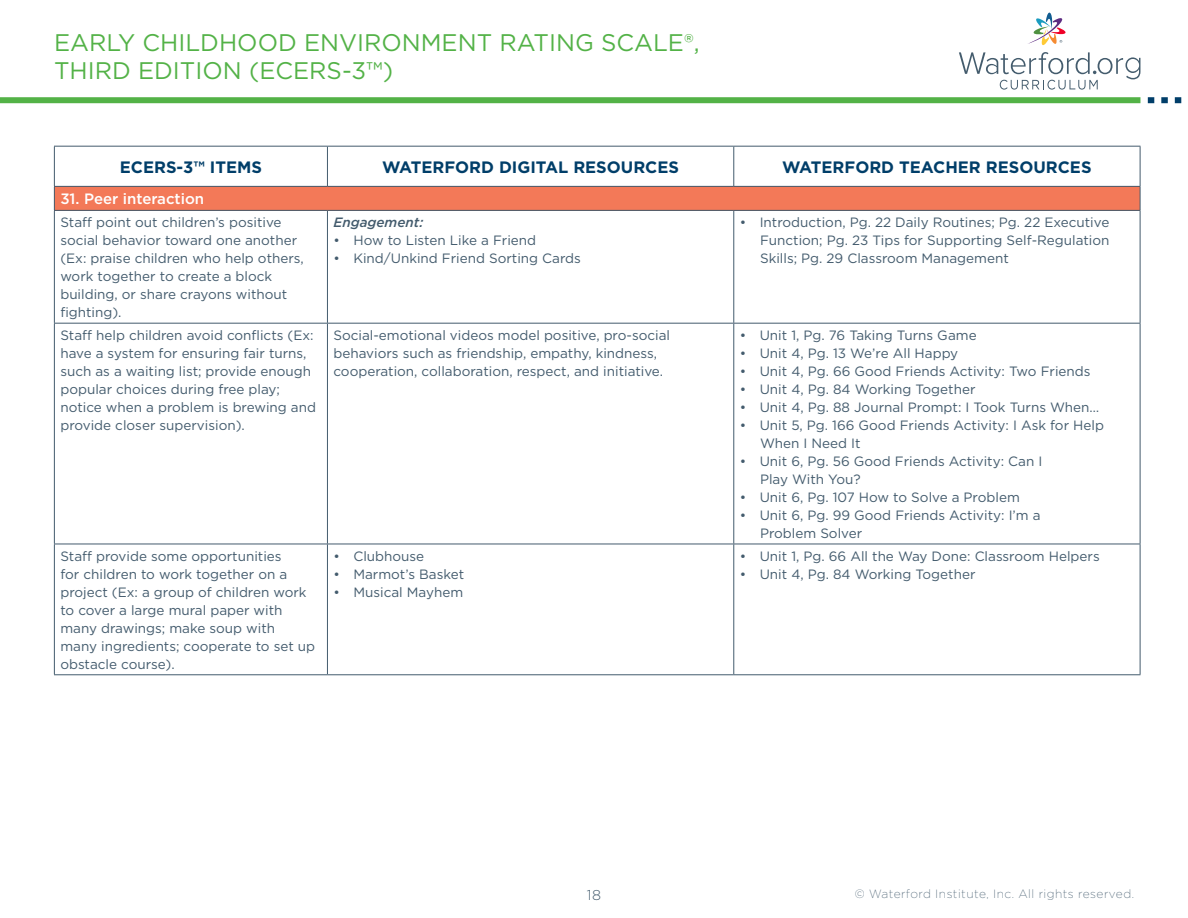
<style>
.page{position:relative;width:1188px;height:918px;background:#fff}
.page>*{position:absolute;margin:0;border:0;box-sizing:border-box;transform-origin:0 0}
.t1{font:24px/28.8px "Gotham";color:#53b247}
._0_-_Main_Table_Header_Blue{font:700 16.5px "Gotham";color:#003e69}
._2_-_Second_Colorbar_Header{font:500 15px "Gotham";color:#fff}
.t2{font:300 14.25px "Gotham";color:#435b6d}
.Chart_Copy{font:13.5px/18px "Gotham";color:#435b6d}
.Chart_Copy-2{font:italic 500 13.5px "Gotham";color:#435b6d}
.t3{font:200 12px "Gotham";letter-spacing:.04em;color:#435b6d}
</style>
<div class="page">
<svg style="left:959px;top:52px;width:181px;height:38px"></svg>
<svg style="left:1028px;top:12px;width:38px;height:33px"></svg>
<div style="left:0;top:97px;width:1140px;height:6px;background:#53b247"></div>
<svg style="left:1148px;top:97px;width:6px;height:6px"></svg>
<div style="left:1161px;top:97px;width:7px;height:6px;background:#003e69"></div>
<svg style="left:1175px;top:97px;width:6px;height:6px"></svg>
<hr style="left:54px;top:323px;width:273px;height:1px;background:#435b6d">
<hr style="left:327px;top:323px;width:407px;height:1px;background:#435b6d">
<hr style="left:734px;top:323px;width:406px;height:1px;background:#435b6d">
<hr style="left:54px;top:544px;width:273px;height:1px;background:#435b6d">
<hr style="left:327px;top:544px;width:407px;height:1px;background:#435b6d">
<hr style="left:734px;top:544px;width:406px;height:1px;background:#435b6d">
<hr style="left:54px;top:211px;width:1px;height:112px;background:#435b6d">
<hr style="left:54px;top:324px;width:1px;height:220px;background:#435b6d">
<hr style="left:54px;top:544px;width:1px;height:130px;background:#435b6d">
<hr style="left:327px;top:211px;width:1px;height:112px;background:#435b6d">
<hr style="left:327px;top:324px;width:1px;height:220px;background:#435b6d">
<hr style="left:327px;top:544px;width:1px;height:130px;background:#435b6d">
<hr style="left:733px;top:211px;width:1px;height:112px;background:#435b6d">
<hr style="left:1140px;top:211px;width:1px;height:112px;background:#435b6d">
<hr style="left:733px;top:324px;width:1px;height:220px;background:#435b6d">
<hr style="left:1140px;top:324px;width:1px;height:220px;background:#435b6d">
<hr style="left:733px;top:544px;width:1px;height:130px;background:#435b6d">
<hr style="left:1140px;top:544px;width:1px;height:130px;background:#435b6d">
<svg style="left:54px;top:146px;width:1087px;height:64px"></svg>
<hr style="left:54px;top:210px;width:273px;height:1px;background:#435b6d">
<hr style="left:327px;top:210px;width:407px;height:1px;background:#435b6d">
<hr style="left:734px;top:210px;width:406px;height:1px;background:#435b6d">
<hr style="left:54px;top:674px;width:273px;height:1px;background:#435b6d">
<hr style="left:327px;top:674px;width:407px;height:1px;background:#435b6d">
<hr style="left:734px;top:674px;width:406px;height:1px;background:#435b6d">
<hr style="left:54px;top:146px;width:273px;height:1px;background:#435b6d">
<hr style="left:54px;top:147px;width:1px;height:39px;background:#435b6d">
<hr style="left:54px;top:186px;width:273px;height:1px;background:#435b6d">
<hr style="left:327px;top:146px;width:407px;height:1px;background:#435b6d">
<hr style="left:327px;top:147px;width:1px;height:39px;background:#435b6d">
<hr style="left:327px;top:186px;width:407px;height:1px;background:#435b6d">
<hr style="left:734px;top:146px;width:406px;height:1px;background:#435b6d">
<hr style="left:733px;top:147px;width:1px;height:39px;background:#435b6d">
<hr style="left:1140px;top:147px;width:1px;height:39px;background:#435b6d">
<hr style="left:734px;top:186px;width:406px;height:1px;background:#435b6d">
<h1 class="t1" style="left:54px;top:27px;width:647px">EARLY CHILDHOOD ENVIRONMENT RATING SCALE®,<br>THIRD EDITION (ECERS-3™)</h1>
<p class="_0_-_Main_Table_Header_Blue" style="left:120px;top:156px;width:144px">ECERS-3™ ITEMS</p>
<p class="_0_-_Main_Table_Header_Blue" style="left:382px;top:156px;width:298px">WATERFORD DIGITAL RESOURCES</p>
<p class="_0_-_Main_Table_Header_Blue" style="left:782px;top:156px;width:311px">WATERFORD TEACHER RESOURCES</p>
<p class="_2_-_Second_Colorbar_Header" style="left:60px;top:189px;width:145px">31. Peer interaction</p>
<p class="Chart_Copy" style="left:60px;top:213px;width:245px">Staff point out children’s positive social behavior toward one another (Ex: praise children who help others, work together to create a block building, or share crayons without fighting).</p>
<p class="Chart_Copy-2" style="left:333px;top:214px;width:91px">Engagement:</p>
<p class="Chart_Copy" style="left:760px;top:213px;width:351px;text-align:justify;text-indent:-20px">• Introduction, Pg. 22 Daily Routines; Pg. 22 Executive Function; Pg. 23 Tips for Supporting Self-Regulation Skills; Pg. 29 Classroom Management</p>
<p class="Chart_Copy" style="left:333px;top:231px;width:204px">• How to Listen Like a Friend</p>
<p class="Chart_Copy" style="left:333px;top:249px;width:249px">• Kind/Unkind Friend Sorting Cards</p>
<p class="Chart_Copy" style="left:60px;top:326px;width:257px">Staff help children avoid conflicts (Ex: have a system for ensuring fair turns, such as a waiting list; provide enough popular choices during free play; notice when a problem is brewing and provide closer supervision).</p>
<p class="Chart_Copy" style="left:333px;top:326px;width:338px">Social-emotional videos model positive, pro-social behaviors such as friendship, empathy, kindness, cooperation, collaboration, respect, and initiative.</p>
<p class="Chart_Copy" style="left:740px;top:326px;width:238px">• Unit 1, Pg. 76 Taking Turns Game</p>
<p class="Chart_Copy" style="left:740px;top:344px;width:220px">• Unit 4, Pg. 13 We’re All Happy</p>
<p class="Chart_Copy" style="left:740px;top:362px;width:352px">• Unit 4, Pg. 66 Good Friends Activity: Two Friends</p>
<p class="Chart_Copy" style="left:740px;top:380px;width:237px">• Unit 4, Pg. 84 Working Together</p>
<p class="Chart_Copy" style="left:740px;top:398px;width:361px">• Unit 4, Pg. 88 Journal Prompt: I Took Turns When…</p>
<p class="Chart_Copy" style="left:760px;top:416px;width:345px;text-indent:-20px">• Unit 5, Pg. 166 Good Friends Activity: I Ask for Help<br>When I Need It</p>
<p class="Chart_Copy" style="left:760px;top:452px;width:284px;text-indent:-20px">• Unit 6, Pg. 56 Good Friends Activity: Can I<br>Play With You?</p>
<p class="Chart_Copy" style="left:740px;top:488px;width:282px">• Unit 6, Pg. 107 How to Solve a Problem</p>
<p class="Chart_Copy" style="left:760px;top:506px;width:282px;text-indent:-20px">• Unit 6, Pg. 99 Good Friends Activity: I’m a<br>Problem Solver</p>
<p class="Chart_Copy" style="left:60px;top:547px;width:256px">Staff provide some opportunities<br>for children to work together on a project (Ex: a group of children work to cover a large mural paper with many drawings; make soup with many ingredients; cooperate to set up obstacle course).</p>
<p class="Chart_Copy" style="left:333px;top:547px;width:92px">• Clubhouse</p>
<p class="Chart_Copy" style="left:333px;top:565px;width:132px">• Marmot’s Basket</p>
<p class="Chart_Copy" style="left:333px;top:583px;width:131px">• Musical Mayhem</p>
<p class="Chart_Copy" style="left:740px;top:547px;width:361px">• Unit 1, Pg. 66 All the Way Done: Classroom Helpers</p>
<p class="Chart_Copy" style="left:740px;top:565px;width:237px">• Unit 4, Pg. 84 Working Together</p>
<p class="t2" style="left:587px;top:886px;width:16px">18</p>
<p class="t3" style="left:855px;top:886px;width:281px">© Waterford Institute, Inc. All rights reserved.</p>
</div>
